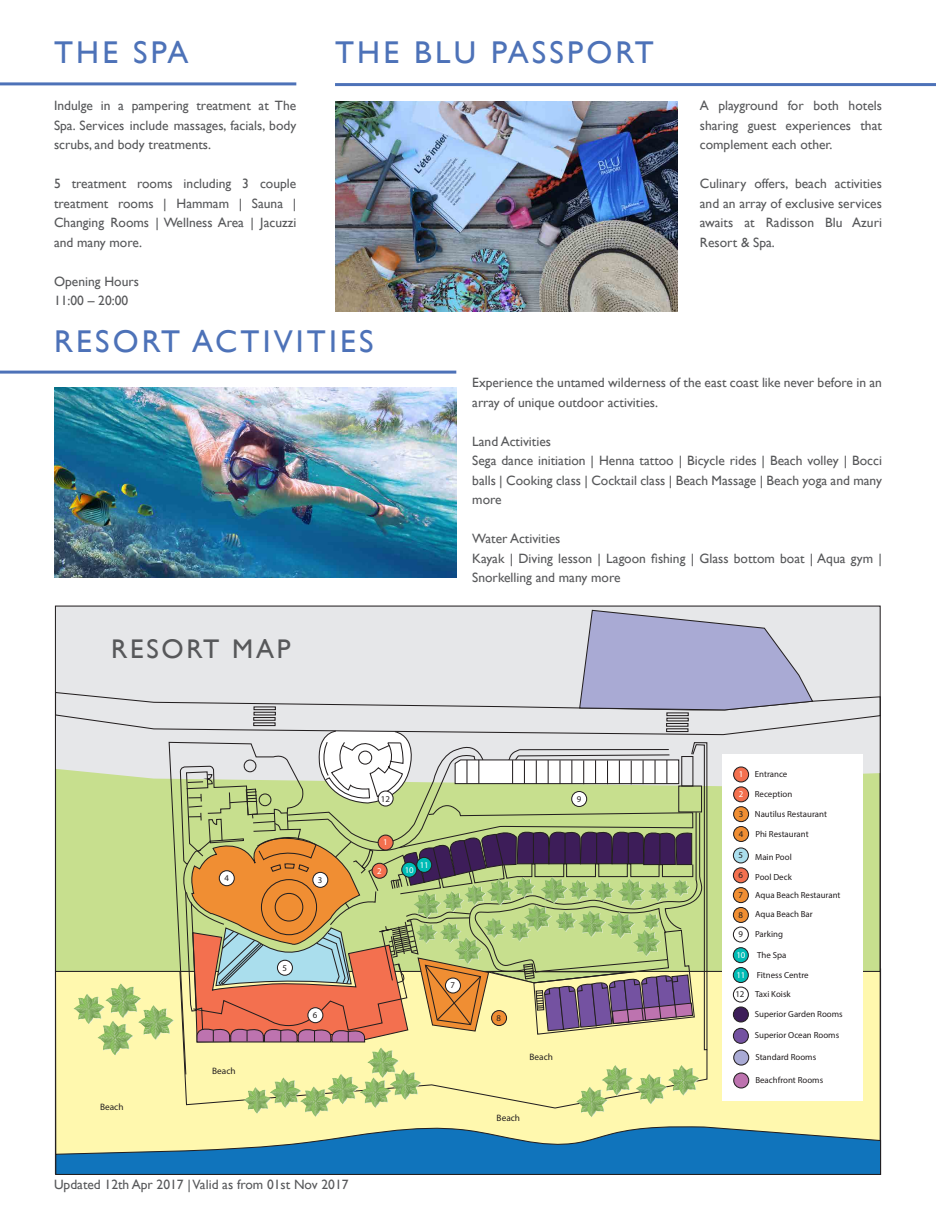
<style>
.page{position:relative;width:936px;height:1212px;background:#fff}
.page>*{position:absolute;margin:0;border:0;box-sizing:border-box;transform-origin:0 0}
.t1{font:31.5px "Gill Sans";letter-spacing:.1em;color:#4d72b8}
.t2{font:27px "Gill Sans";letter-spacing:.1em;color:#57585a}
.t3{font:13.5px/19.5px "Gill Sans";color:#57585a}
.t4{font:9.3px "Myriad Pro";color:#231f20}
.t5{font:8.85px/17.7px "Myriad Pro";color:#231f20}
.t6{font:8.85px "Myriad Pro";color:#fff}
</style>
<div class="page">
<img style="left:54px;top:387px;width:402px;height:190px">
<hr style="left:0;top:371px;width:456px;height:3px;background:#4d72b8">
<div style="left:54px;top:1051px;width:827px;height:123px;background:#fff8ae"></div>
<div style="left:179px;top:1051px;width:529px;height:58px;background:#fff8ae"></div>
<div style="left:168px;top:1051px;width:138px;height:24px;background:#fff8ae"></div>
<svg style="left:55px;top:1123px;width:826px;height:52px;background:#5797b1"></svg>
<div style="left:722px;top:754px;width:140px;height:346px;background:#fff"></div>
<div style="left:733px;top:1050px;width:15px;height:15px;background:#a9aad4;border-radius:50%"></div>
<div style="left:733px;top:1049px;width:16px;height:16px;border:1px solid #231f20;border-radius:50%"></div>
<img style="left:243px;top:1087px;width:28px;height:27px">
<img style="left:270px;top:1077px;width:31px;height:31px">
<img style="left:300px;top:1086px;width:32px;height:31px">
<img style="left:327px;top:1074px;width:32px;height:31px">
<img style="left:360px;top:1077px;width:31px;height:31px">
<img style="left:390px;top:1069px;width:31px;height:31px">
<img style="left:367px;top:1051px;width:32px;height:27px">
<img style="left:635px;top:1074px;width:32px;height:31px">
<img style="left:601px;top:1065px;width:32px;height:31px">
<img style="left:576px;top:1087px;width:32px;height:30px">
<img style="left:667px;top:1065px;width:32px;height:31px">
<img style="left:97px;top:1051px;width:36px;height:5px">
<svg style="left:54px;top:609px;width:827px;height:442px;background:#cfccb2"></svg>
<div style="left:733px;top:1073px;width:15px;height:15px;background:#bd73af;border-radius:50%"></div>
<div style="left:733px;top:1072px;width:16px;height:16px;border:1px solid #231f20;border-radius:50%"></div>
<hr style="left:0;top:82px;width:296px;height:3px;background:#4d72b8">
<hr style="left:335px;top:83px;width:600px;height:3px;background:#4d72b8">
<img style="left:335px;top:101px;width:342px;height:210px">
<h1 class="t1" style="left:54px;top:34px;width:136px">THE SPA</h1>
<p class="t3" style="left:54px;top:96px;width:244px;text-align:justify">Indulge in a pampering treatment at The Spa. Services include massages, facials, body scrubs, and body treatments.</p>
<p class="t3" style="left:54px;top:174px;width:244px;text-align:justify">5 treatment rooms including 3 couple treatment rooms | Hammam | Sauna | Changing Rooms | Wellness Area | Jacuzzi and many more.</p>
<p class="t3" style="left:54px;top:272px;width:86px">Opening Hours<br>11:00 – 20:00</p>
<h1 class="t1" style="left:335px;top:34px;width:320px">THE BLU PASSPORT</h1>
<h1 class="t1" style="left:54px;top:323px;width:321px">RESORT ACTIVITIES</h1>
<p class="t3" style="left:699px;top:96px;width:183px;text-align:justify">A playground for both hotels sharing guest experiences that complement each other.</p>
<p class="t3" style="left:699px;top:174px;width:183px;text-align:justify">Culinary offers, beach activities and an array of exclusive services awaits at Radisson Blu Azuri Resort &amp; Spa.</p>
<h2 class="t2" style="left:111px;top:633px;width:181px">RESORT MAP</h2>
<p class="t3" style="left:472px;top:373px;width:411px">Experience the untamed wilderness of the east coast like never before in an array of unique outdoor activities.</p>
<p class="t3" style="left:472px;top:431px;width:411px">Land Activities<br>Sega dance initiation | Henna tattoo | Bicycle rides | Beach volley | Bocci balls | Cooking class | Cocktail class | Beach Massage | Beach yoga and many more</p>
<p class="t3" style="left:472px;top:529px;width:411px">Water Activities<br>Kayak | Diving lesson | Lagoon fishing | Glass bottom boat | Aqua gym |<br>Snorkelling and many more</p>
<p class="t5" style="left:224px;top:869px;width:6px">4</p>
<p class="t5" style="left:318px;top:871px;width:6px">3</p>
<p class="t5" style="left:381px;top:790px;width:11px">12</p>
<p class="t6" style="left:383px;top:837px;width:6px">1</p>
<p class="t6" style="left:377px;top:865px;width:6px">2</p>
<p class="t6" style="left:419px;top:859px;width:11px">11</p>
<p class="t6" style="left:405px;top:864px;width:11px">10</p>
<p class="t4" style="left:100px;top:1101px;width:25px">Beach</p>
<p class="t4" style="left:212px;top:1065px;width:25px">Beach</p>
<p class="t5" style="left:282px;top:958px;width:6px">5</p>
<p class="t5" style="left:313px;top:1006px;width:6px">6</p>
<p class="t3" style="left:54px;top:1175px;width:296px">Updated 12th Apr 2017 | Valid as from 01st Nov 2017</p>
<p class="t5" style="left:450px;top:976px;width:6px">7</p>
<p class="t5" style="left:576px;top:790px;width:6px">9</p>
<p class="t5" style="left:496px;top:1009px;width:6px">8</p>
<p class="t4" style="left:529px;top:1051px;width:25px">Beach</p>
<p class="t4" style="left:496px;top:1112px;width:25px">Beach</p>
<p class="t6" style="left:738px;top:769px;width:6px">1</p>
<p class="t6" style="left:738px;top:789px;width:6px">2</p>
<p class="t5" style="left:738px;top:805px;width:6px">3</p>
<p class="t5" style="left:738px;top:825px;width:6px">4</p>
<p class="t5" style="left:738px;top:846px;width:6px">5</p>
<p class="t5" style="left:738px;top:866px;width:6px">6</p>
<p class="t5" style="left:738px;top:886px;width:6px">7</p>
<p class="t5" style="left:738px;top:906px;width:6px">8</p>
<p class="t5" style="left:754px;top:765px;width:34px">Entrance</p>
<p class="t5" style="left:754px;top:785px;width:39px">Reception</p>
<p class="t5" style="left:754px;top:805px;width:74px">Nautilus Restaurant</p>
<p class="t5" style="left:755px;top:825px;width:55px">Phi Restaurant</p>
<p class="t5" style="left:755px;top:848px;width:38px">Main Pool</p>
<p class="t5" style="left:755px;top:868px;width:87px">Pool Deck<br>Aqua Beach Restaurant</p>
<p class="t5" style="left:755px;top:905px;width:59px">Aqua Beach Bar</p>
<p class="t5" style="left:738px;top:925px;width:6px">9</p>
<p class="t5" style="left:755px;top:925px;width:29px">Parking</p>
<p class="t6" style="left:736px;top:949px;width:11px">10</p>
<p class="t6" style="left:736px;top:969px;width:11px">11</p>
<p class="t5" style="left:757px;top:946px;width:31px">The Spa</p>
<p class="t5" style="left:756px;top:966px;width:53px">Fitness Centre</p>
<p class="t5" style="left:754px;top:1005px;width:89px">Superior Garden Rooms</p>
<p class="t5" style="left:754px;top:1026px;width:86px">Superior Ocean Rooms</p>
<p class="t5" style="left:755px;top:1048px;width:62px">Standard Rooms</p>
<p class="t5" style="left:735px;top:985px;width:57px">12 Taxi Koisk</p>
<p class="t5" style="left:755px;top:1071px;width:69px">Beachfront Rooms</p>
</div>
